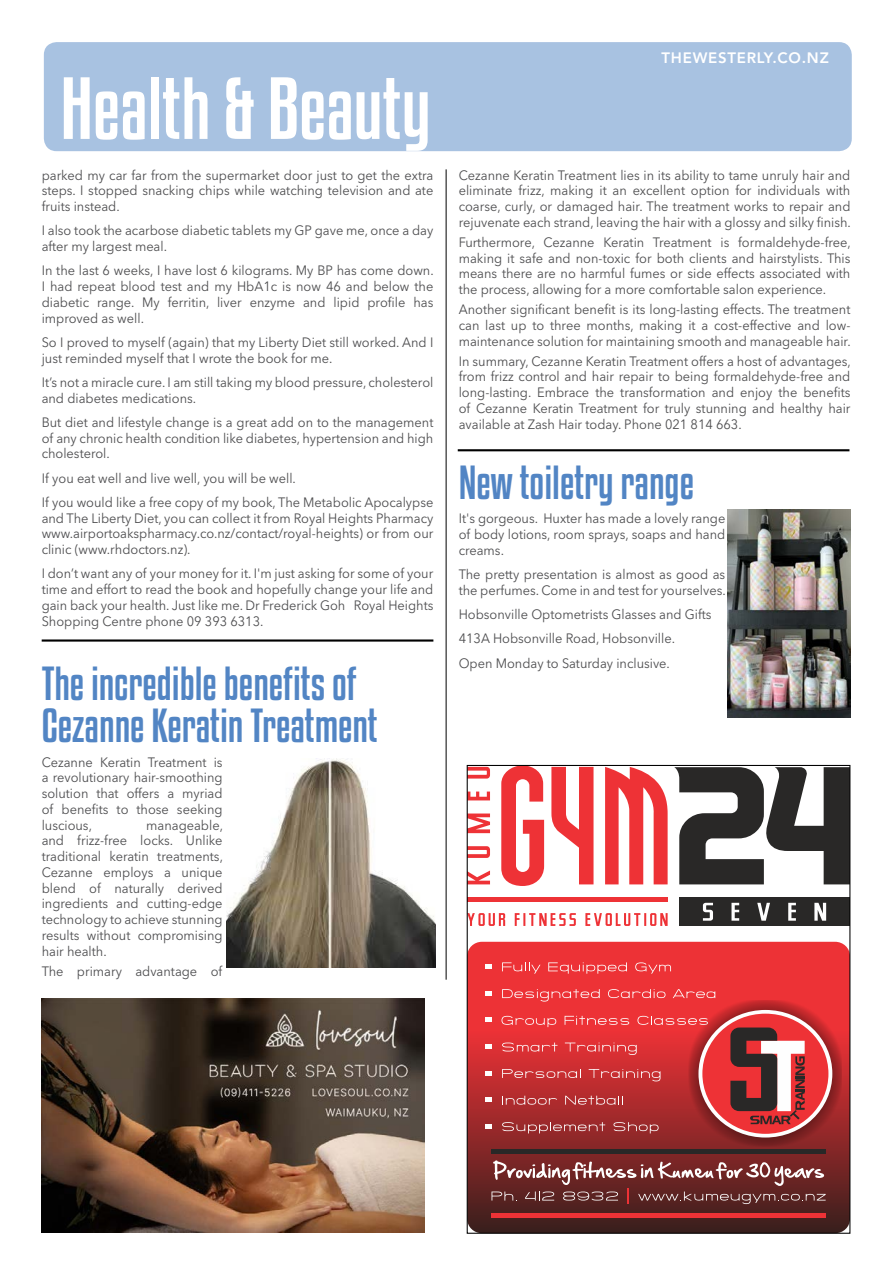
<style>
.page{position:relative;width:893px;height:1263px;background:#fff}
.page>*{position:absolute;margin:0;border:0;box-sizing:border-box;transform-origin:0 0}
.t1{font:78px "Kenyan Coffee Rg";color:#fff}
.t2{font:42px/42px "Kenyan Coffee Rg";color:#5285c4}
.t3{font:800 15px "Avenir LT Std";letter-spacing:.05em;color:#fff}
.t4{font:13.5px/15.8px "Avenir Next LT Pro";color:#4d4d4f;text-align:justify;scale:.95 1}
</style>
<div class="page">
<hr style="left:446px;top:169px;width:1px;height:811px;background:#000">
<div style="left:44px;top:42px;width:808px;height:109px;background:#a8c2e1;border-radius:13px"></div>
<hr style="left:42px;top:639px;width:391px;height:3px;background:#000">
<svg style="left:469px;top:942px;width:379px;height:290px;background:#b52c2e"></svg>
<svg style="left:485px;top:964px;width:7px;height:5px"></svg>
<svg style="left:485px;top:1097px;width:7px;height:5px"></svg>
<svg style="left:485px;top:1124px;width:7px;height:4px"></svg>
<svg style="left:485px;top:1071px;width:7px;height:4px"></svg>
<svg style="left:485px;top:1044px;width:7px;height:5px"></svg>
<svg style="left:485px;top:1017px;width:7px;height:5px"></svg>
<svg style="left:485px;top:991px;width:7px;height:4px"></svg>
<svg style="left:502px;top:962px;width:38px;height:12px"></svg>
<svg style="left:548px;top:962px;width:79px;height:12px"></svg>
<svg style="left:635px;top:962px;width:36px;height:12px"></svg>
<svg style="left:502px;top:989px;width:98px;height:12px"></svg>
<svg style="left:608px;top:989px;width:57px;height:9px"></svg>
<svg style="left:673px;top:989px;width:42px;height:9px"></svg>
<svg style="left:501px;top:1016px;width:55px;height:11px"></svg>
<svg style="left:565px;top:1016px;width:64px;height:9px"></svg>
<svg style="left:637px;top:1016px;width:51px;height:9px"></svg>
<svg style="left:502px;top:1042px;width:55px;height:9px"></svg>
<svg style="left:565px;top:1042px;width:72px;height:13px"></svg>
<svg style="left:502px;top:1069px;width:79px;height:9px"></svg>
<svg style="left:589px;top:1069px;width:71px;height:12px"></svg>
<svg style="left:502px;top:1096px;width:55px;height:9px"></svg>
<svg style="left:565px;top:1096px;width:58px;height:9px"></svg>
<svg style="left:502px;top:1122px;width:103px;height:11px"></svg>
<svg style="left:613px;top:1122px;width:46px;height:11px"></svg>
<div style="left:688px;top:1000px;width:154px;height:147px;background:#373435;opacity:.74"></div>
<svg style="left:698px;top:1010px;width:134px;height:127px"></svg>
<div style="left:702px;top:1014px;width:126px;height:120px;background:#ee3236;border-radius:50%"></div>
<svg style="left:730px;top:1027px;width:75px;height:97px"></svg>
<svg style="left:674px;top:767px;width:174px;height:117px"></svg>
<div style="left:679px;top:897px;width:171px;height:29px;background:#292827"></div>
<svg style="left:703px;top:903px;width:123px;height:18px"></svg>
<svg style="left:551px;top:767px;width:42px;height:117px"></svg>
<svg style="left:605px;top:767px;width:63px;height:117px"></svg>
<svg style="left:501px;top:767px;width:43px;height:119px"></svg>
<div style="left:467px;top:897px;width:201px;height:5px;background:#ee3236"></div>
<svg style="left:469px;top:767px;width:21px;height:117px"></svg>
<svg style="left:469px;top:913px;width:199px;height:13px"></svg>
<hr style="left:491px;top:1149px;width:335px;height:4px;background:#292827">
<hr style="left:491px;top:1213px;width:335px;height:4px;background:#ee3236">
<svg style="left:491px;top:1160px;width:335px;height:44px;background:#7e4444"></svg>
<img style="left:728px;top:510px;width:122px;height:208px">
<img style="left:227px;top:759px;width:208px;height:208px">
<hr style="left:458px;top:449px;width:391px;height:2px;background:#000">
<img style="left:42px;top:999px;width:382px;height:234px">
<p class="t1" style="left:60px;top:55px;width:372px">Health &amp; Beauty</p>
<p class="t4" style="left:42px;top:167px;width:414px">parked my car far from the supermarket door just to get the extra steps. I stopped snacking chips while watching television and ate fruits instead.</p>
<p class="t4" style="left:42px;top:223px;width:414px">I also took the acarbose diabetic tablets my GP gave me, once a day after my largest meal.</p>
<p class="t4" style="left:42px;top:263px;width:414px">In the last 6 weeks, I have lost 6 kilograms. My BP has come down.<br>I had repeat blood test and my HbA1c is now 46 and below the diabetic range. My ferritin, liver enzyme and lipid profile has improved as well.</p>
<p class="t4" style="left:42px;top:334px;width:414px">So I proved to myself (again) that my Liberty Diet still worked. And I just reminded myself that I wrote the book for me.</p>
<p class="t4" style="left:42px;top:374px;width:414px">It’s not a miracle cure. I am still taking my blood pressure, cholesterol and diabetes medications.</p>
<p class="t4" style="left:42px;top:414px;width:414px">But diet and lifestyle change is a great add on to the management of any chronic health condition like diabetes, hypertension and high cholesterol.</p>
<p class="t4" style="left:42px;top:470px;width:269px">If you eat well and live well, you will be well.</p>
<p class="t4" style="left:42px;top:494px;width:414px">If you would like a free copy of my book, The Metabolic Apocalypse and The Liberty Diet, you can collect it from Royal Heights Pharmacy www.airportoakspharmacy.co.nz/contact/royal-heights) or from our clinic (www.rhdoctors.nz).</p>
<p class="t4" style="left:42px;top:566px;width:414px">I don’t want any of your money for it. I'm just asking for some of your time and effort to read the book and hopefully change your life and gain back your health. Just like me. Dr Frederick Goh Royal Heights Shopping Centre phone 09 393 6313.</p>
<p class="t2" style="left:42px;top:661px;width:338px">The incredible benefits of<br>Cezanne Keratin Treatment</p>
<p class="t4" style="left:42px;top:754px;width:192px">Cezanne Keratin Treatment is a revolutionary hair-smoothing solution that offers a myriad of benefits to those seeking luscious,</p>
<p class="t4" style="left:42px;top:817px;width:192px;text-indent:105px">manageable, and frizz-free locks. Unlike traditional keratin treatments, Cezanne employs a unique blend of naturally derived ingredients and cutting-edge technology to achieve stunning results without compromising hair health.</p>
<p class="t4" style="left:42px;top:963px;width:192px">The primary advantage of</p>
<p class="t3" style="left:662px;top:49px;width:169px">THEWESTERLY.CO.NZ</p>
<p class="t4" style="left:459px;top:167px;width:414px">Cezanne Keratin Treatment lies in its ability to tame unruly hair and eliminate frizz, making it an excellent option for individuals with coarse, curly, or damaged hair. The treatment works to repair and rejuvenate each strand, leaving the hair with a glossy and silky finish.</p>
<p class="t4" style="left:459px;top:234px;width:414px">Furthermore, Cezanne Keratin Treatment is formaldehyde-free, making it safe and non-toxic for both clients and hairstylists. This means there are no harmful fumes or side effects associated with the process, allowing for a more comfortable salon experience.</p>
<p class="t4" style="left:459px;top:301px;width:414px">Another significant benefit is its long-lasting effects. The treatment can last up to three months, making it a cost-effective and low&shy;maintenance solution for maintaining smooth and manageable hair.</p>
<p class="t4" style="left:459px;top:353px;width:414px">In summary, Cezanne Keratin Treatment offers a host of advantages, from frizz control and hair repair to being formaldehyde-free and long-lasting. Embrace the transformation and enjoy the benefits of Cezanne Keratin Treatment for truly stunning and healthy hair available at Zash Hair today. Phone 021 814 663.</p>
<p class="t2" style="left:459px;top:460px;width:237px">New toiletry range</p>
<p class="t4" style="left:459px;top:511px;width:282px">It's gorgeous. Huxter has made a lovely range of body lotions, room sprays, soaps and hand creams.</p>
<p class="t4" style="left:459px;top:566px;width:283px">The pretty presentation is almost as good as the perfumes. Come in and test for yourselves.</p>
<p class="t4" style="left:459px;top:606px;width:268px">Hobsonville Optometrists Glasses and Gifts</p>
<p class="t4" style="left:459px;top:631px;width:229px">413A Hobsonville Road, Hobsonville.</p>
<p class="t4" style="left:459px;top:655px;width:224px">Open Monday to Saturday inclusive.</p>
</div>
